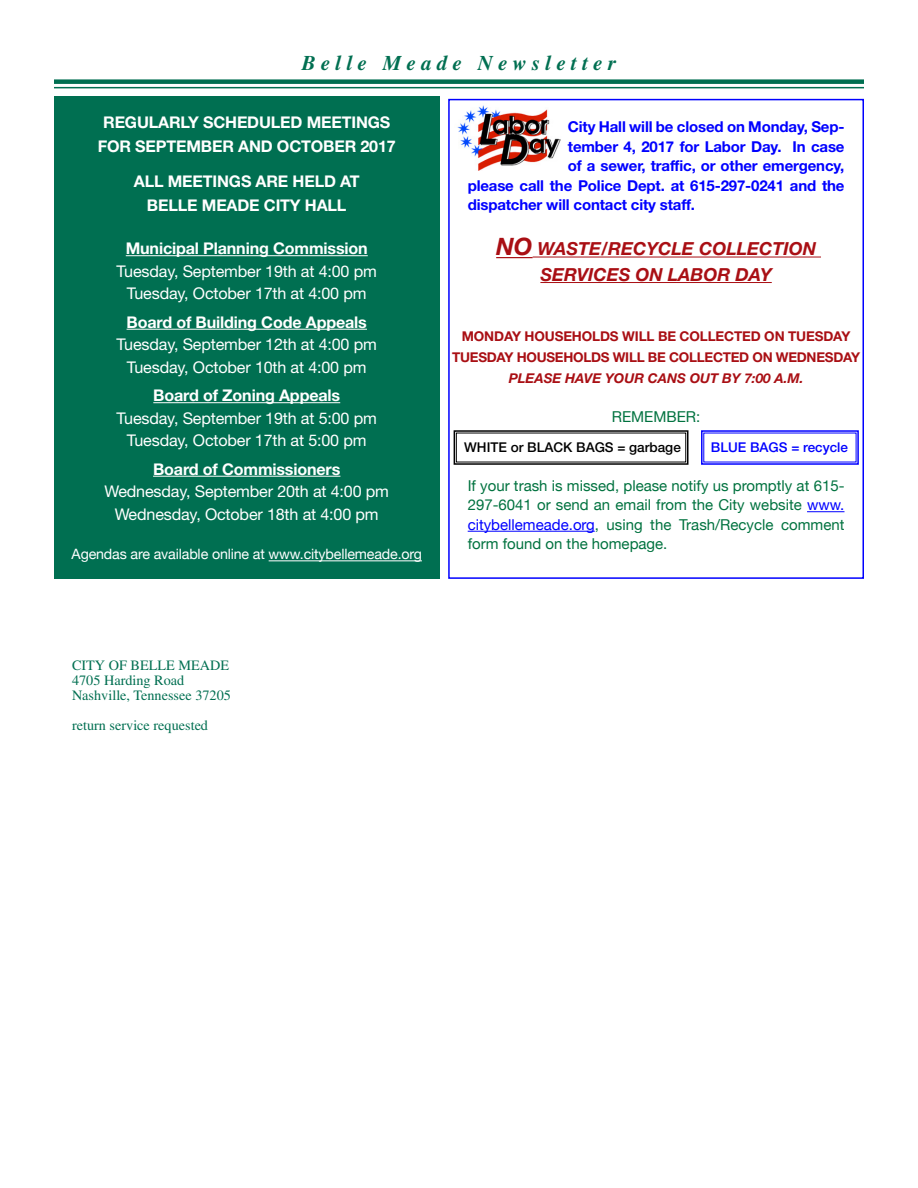
<style>
.page{position:relative;width:918px;height:1188px;background:#fff}
.page>*{position:absolute;margin:0;border:0;box-sizing:border-box;transform-origin:0 0}
.t1{font:italic 700 21px "Times";letter-spacing:.25em;color:#006f51}
.t2{font:italic 700 18px/25.5px "Helvetica Neue";color:#a90f14;text-align:center}
.t3{font:16.2px/22.5px "Helvetica Neue";letter-spacing:-.01em;color:#fff;text-align:center}
.t4{font:700 16.2px/24px "Helvetica Neue";letter-spacing:-.01em;color:#fff;text-align:center}
.t5{font:700 15px "Helvetica Neue";letter-spacing:-.01em;color:#00f}
.t6{font:15px/19.5px "Helvetica Neue";color:#00723f;text-align:justify}
.t7{font:14.25px/15px "Times";color:#006f51}
.t8{font:14.25px "Helvetica Neue";letter-spacing:-.01em;color:#fff}
.t9{font:700 13.5px/21px "Helvetica Neue";letter-spacing:-.02em;color:#a90f14;text-align:center}
.t10{font:italic 700 13.5px "Helvetica Neue";color:#a90f14}
.t11{font:500 13.5px "Helvetica Neue";color:#000}
.t12{font:500 13.5px "Helvetica Neue";color:#00f}
.s1{font-size:24px}
.s2{color:#00f}
</style>
<div class="page">
<div style="left:54px;top:96px;width:386px;height:482px;background:#006f51"></div>
<hr style="left:126px;top:255px;width:242px;height:1px;background:#fff">
<hr style="left:127px;top:329px;width:240px;height:1px;background:#fff">
<hr style="left:153px;top:402px;width:187px;height:1px;background:#fff">
<hr style="left:153px;top:476px;width:187px;height:1px;background:#fff">
<hr style="left:269px;top:560px;width:153px;height:1px;background:#fff">
<div style="left:54px;top:79px;width:810px;height:5px;background:#006f51"></div>
<hr style="left:54px;top:87px;width:810px;height:1px;background:#006f51">
<hr style="left:496px;top:257px;width:37px;height:1px;background:#a90f14">
<hr style="left:533px;top:257px;width:288px;height:1px;background:#a90f14">
<hr style="left:540px;top:282px;width:232px;height:1px;background:#a90f14">
<hr style="left:807px;top:511px;width:38px;height:1px;background:#00f">
<hr style="left:468px;top:531px;width:127px;height:1px;background:#00f">
<div style="left:448px;top:99px;width:416px;height:480px;border:2px solid #00f"></div>
<img style="left:457px;top:105px;width:104px;height:66px">
<svg style="left:453px;top:430px;width:236px;height:35px"></svg>
<svg style="left:701px;top:430px;width:158px;height:35px"></svg>
<p class="t1" style="left:302px;top:51px;width:316px">Belle Meade Newsletter</p>
<p class="t4" style="left:98px;top:110px;width:300px">REGULARLY SCHEDULED MEETINGS<br>FOR SEPTEMBER AND OCTOBER 2017</p>
<p class="t4" style="left:134px;top:168px;width:227px">ALL MEETINGS ARE HELD AT<br>BELLE MEADE CITY HALL</p>
<p class="t4" style="left:126px;top:236px;width:243px">Municipal Planning Commission</p>
<p class="t3" style="left:117px;top:259px;width:262px">Tuesday, September 19th at 4:00 pm<br>Tuesday, October 17th at 4:00 pm</p>
<p class="t4" style="left:127px;top:309px;width:242px">Board of Building Code Appeals</p>
<p class="t3" style="left:117px;top:333px;width:262px">Tuesday, September 12th at 4:00 pm<br>Tuesday, October 10th at 4:00 pm</p>
<p class="t4" style="left:153px;top:383px;width:188px">Board of Zoning Appeals</p>
<p class="t3" style="left:117px;top:406px;width:262px">Tuesday, September 19th at 5:00 pm<br>Tuesday, October 17th at 5:00 pm</p>
<p class="t4" style="left:153px;top:456px;width:189px">Board of Commissioners</p>
<p class="t3" style="left:105px;top:480px;width:286px">Wednesday, September 20th at 4:00 pm<br>Wednesday, October 18th at 4:00 pm</p>
<p class="t8" style="left:72px;top:543px;width:352px">Agendas are available online at www.citybellemeade.org</p>
<p class="t5" style="left:568px;top:118px;width:278px">City Hall will be closed on Monday, Sep-</p>
<p class="t5" style="left:568px;top:137px;width:278px">tember 4, 2017 for Labor Day. In case</p>
<p class="t5" style="left:568px;top:157px;width:278px">of a sewer, traffic, or other emergency,</p>
<p class="t5" style="left:468px;top:176px;width:378px">please call the Police Dept. at 615-297-0241 and the</p>
<p class="t5" style="left:468px;top:196px;width:229px">dispatcher will contact city staff.</p>
<p class="t2" style="left:496px;top:236px;width:321px"><span class="s1">NO</span> WASTE/RECYCLE COLLECTION<br>SERVICES ON LABOR DAY</p>
<p class="t9" style="left:452px;top:325px;width:409px">MONDAY HOUSEHOLDS WILL BE COLLECTED ON TUESDAY<br>TUESDAY HOUSEHOLDS WILL BE COLLECTED ON WEDNESDAY</p>
<p class="t10" style="left:509px;top:370px;width:296px">PLEASE HAVE YOUR CANS OUT BY 7:00 A.M.</p>
<p class="t6" style="left:612px;top:408px;width:90px">REMEMBER:</p>
<p class="t11" style="left:464px;top:439px;width:218px">WHITE or BLACK BAGS = garbage</p>
<p class="t12" style="left:711px;top:439px;width:139px">BLUE BAGS = recycle</p>
<p class="t6" style="left:468px;top:477px;width:378px">If your trash is missed, please notify us promptly at 615- 297-6041 or send an email from the City website <span class="s2">www. citybellemeade.org</span>, using the Trash/Recycle comment form found on the homepage.</p>
<p class="t7" style="left:72px;top:658px;width:161px">CITY OF BELLE MEADE<br>4705 Harding Road<br>Nashville, Tennessee 37205</p>
<p class="t7" style="left:72px;top:718px;width:138px">return service requested</p>
</div>
